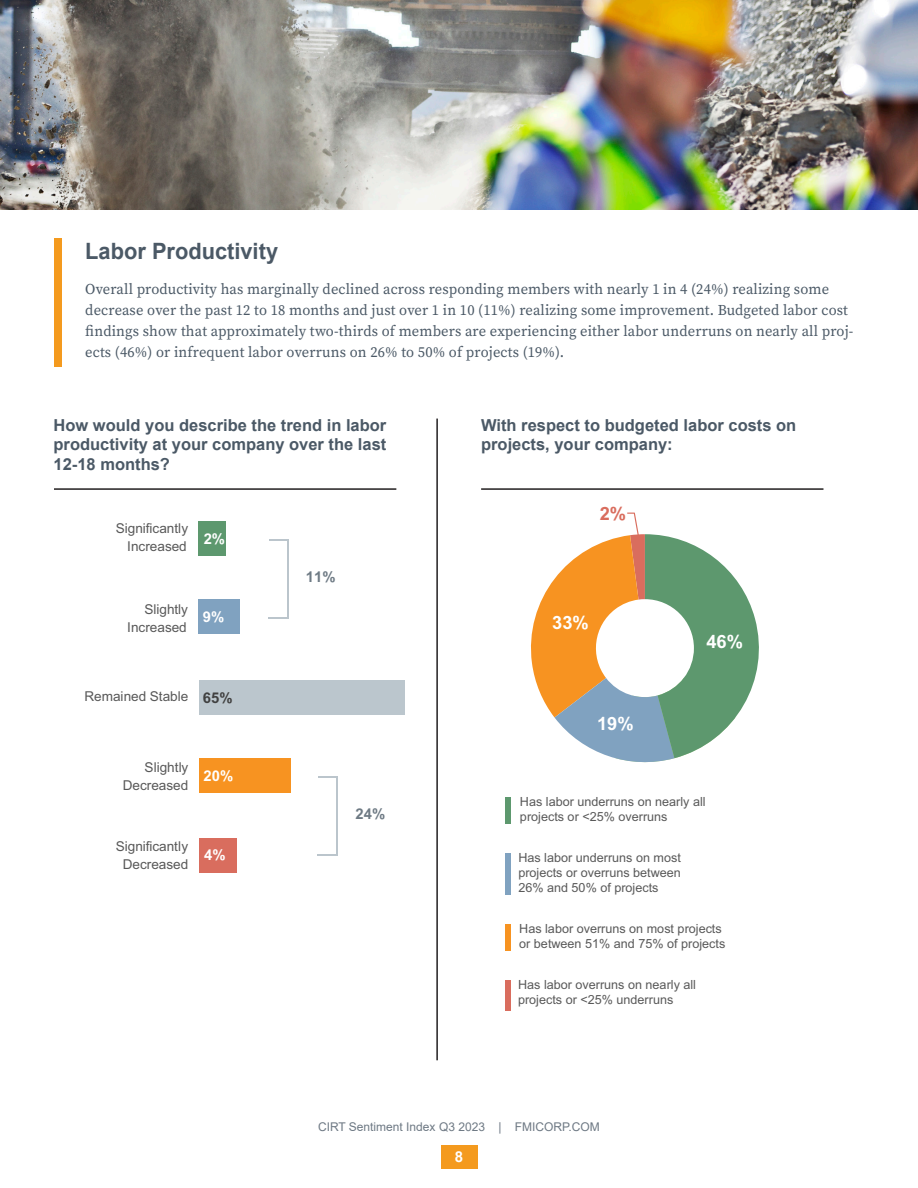
<style>
.page{position:relative;width:918px;height:1188px;background:#fff}
.page>*{position:absolute;margin:0;border:0;box-sizing:border-box;transform-origin:0 0}
.Cover_Page_Header{font:700 22.5px "Arial";color:#4b5966}
.t1{font:700 18.3px "Arial";color:#fff}
.t2{font:700 18.3px "Arial";color:#d96d5e}
.Cover_Page_Header-2{font:700 16.5px/19.5px "Arial";color:#4b5966;text-align:justify}
.Cover_Page_Header-3{font:15px/21px "Source Serif Pro";letter-spacing:.01em;color:#4b5966}
.t3{font:700 15px "Arial";color:#fff}
.t4{font:700 14.85px "Arial";color:#fff}
.t5{font:700 14.85px "Arial";color:#6e7a84}
.t6{font:13.65px/18px "Arial";color:#595959;text-align:right}
.t7{font:12.6px/15.1px "Arial";color:#595959}
.t8{font:12px "Arial";color:#6e7984}
.s1{font-weight:700;font-size:14.85px;color:#404040}
</style>
<div class="page">
<div style="left:441px;top:1145px;width:36px;height:23px;background:#f49a1e"></div>
<img style="left:0;top:0;width:918px;height:210px">
<div style="left:54px;top:238px;width:8px;height:129px;background:#f49a1e"></div>
<svg style="left:531px;top:513px;width:228px;height:250px"></svg>
<div style="left:506px;top:797px;width:5px;height:26px;background:#5d986e"></div>
<div style="left:505px;top:924px;width:6px;height:26px;background:#f79321"></div>
<div style="left:505px;top:980px;width:6px;height:30px;background:#d96d5e"></div>
<div style="left:506px;top:853px;width:5px;height:42px;background:#80a2c0"></div>
<div style="left:199px;top:521px;width:27px;height:35px;background:#5d986e"></div>
<div style="left:198px;top:600px;width:42px;height:34px;background:#80a2c0"></div>
<div style="left:199px;top:680px;width:205px;height:34px;background:#bbc6cd"></div>
<div style="left:199px;top:759px;width:92px;height:34px;background:#f79321"></div>
<div style="left:199px;top:838px;width:37px;height:35px;background:#d96d5e"></div>
<svg style="left:317px;top:855px;width:21px;height:1px"></svg>
<hr style="left:337px;top:776px;width:1px;height:79px;background:#bbc5cc">
<svg style="left:319px;top:776px;width:18px;height:1px"></svg>
<svg style="left:268px;top:618px;width:21px;height:1px"></svg>
<hr style="left:287px;top:539px;width:2px;height:79px;background:#bbc5cc">
<svg style="left:269px;top:539px;width:18px;height:1px"></svg>
<hr style="left:54px;top:488px;width:342px;height:2px;background:#231f20">
<hr style="left:436px;top:419px;width:2px;height:641px;background:#231f20">
<hr style="left:481px;top:488px;width:342px;height:2px;background:#231f20">
<p class="Cover_Page_Header" style="left:85px;top:235px;width:194px">Labor Productivity</p>
<p class="Cover_Page_Header-3" style="left:85px;top:278px;width:770px">Overall productivity has marginally declined across responding members with nearly 1 in 4 (24%) realizing some decrease over the past 12 to 18 months and just over 1 in 10 (11%) realizing some improvement. Budgeted labor cost findings show that approximately two-thirds of members are experiencing either labor underruns on nearly all proj&shy;ects (46%) or infrequent labor overruns on 26% to 50% of projects (19%).</p>
<p class="Cover_Page_Header-2" style="left:54px;top:415px;width:334px">How would you describe the trend in labor productivity at your company over the last 12-18 months?</p>
<p class="t6" style="left:116px;top:520px;width:74px">Significantly<br>Increased</p>
<p class="t4" style="left:204px;top:528px;width:23px">2%</p>
<p class="t6" style="left:127px;top:600px;width:62px">Slightly<br>Increased</p>
<p class="t4" style="left:203px;top:606px;width:23px">9%</p>
<p class="t6" style="left:84px;top:687px;width:150px">Remained Stable <span class="s1">65%</span></p>
<p class="t6" style="left:123px;top:758px;width:67px">Slightly<br>Decreased</p>
<p class="t4" style="left:203px;top:766px;width:31px">20%</p>
<p class="t6" style="left:116px;top:837px;width:74px;text-align:center">Significantly<br>Decreased</p>
<p class="t4" style="left:204px;top:845px;width:23px">4%</p>
<p class="t5" style="left:306px;top:566px;width:31px">11%</p>
<p class="t5" style="left:356px;top:803px;width:31px">24%</p>
<p class="Cover_Page_Header-2" style="left:481px;top:415px;width:317px">With respect to budgeted labor costs on projects, your company:</p>
<p class="t2" style="left:600px;top:500px;width:28px">2%</p>
<p class="t1" style="left:552px;top:609px;width:38px">33%</p>
<p class="t1" style="left:597px;top:711px;width:38px">19%</p>
<p class="t1" style="left:707px;top:629px;width:38px">46%</p>
<p class="t7" style="left:520px;top:794px;width:187px">Has labor underruns on nearly all projects or &lt;25% overruns</p>
<p class="t7" style="left:518px;top:850px;width:164px;text-align:justify">Has labor underruns on most projects or overruns between 26% and 50% of projects</p>
<p class="t7" style="left:519px;top:921px;width:208px">Has labor overruns on most projects or between 51% and 75% of projects</p>
<p class="t7" style="left:518px;top:977px;width:180px">Has labor overruns on nearly all projects or &lt;25% underruns</p>
<p class="t8" style="left:318px;top:1118px;width:283px">CIRT Sentiment Index Q3 2023 | FMICORP.COM</p>
<p class="t3" style="left:455px;top:1146px;width:10px">8</p>
</div>
